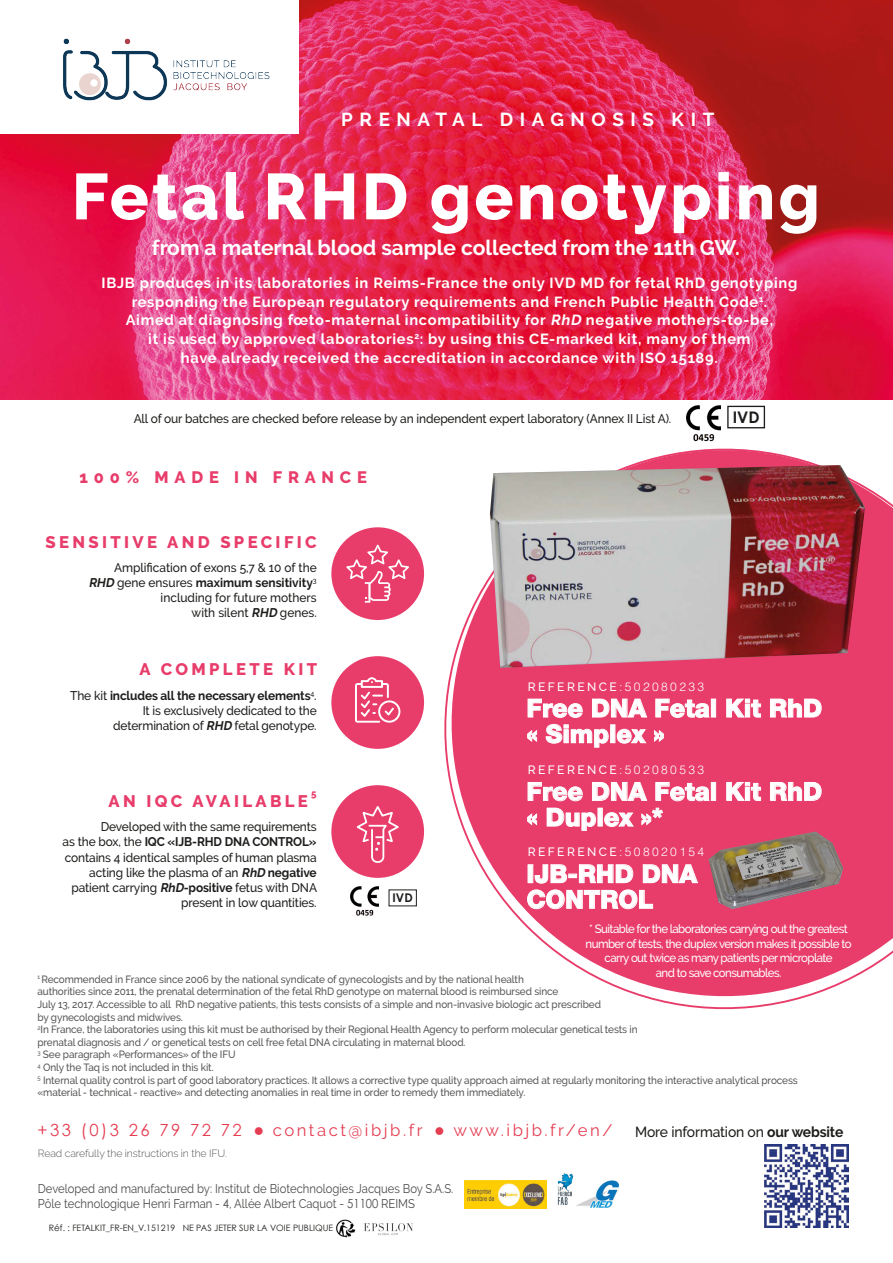
<style>
.page{position:relative;width:893px;height:1263px;background:#fff}
.page>*{position:absolute;margin:0;border:0;box-sizing:border-box;transform-origin:0 0}
.t1{font:800 64.8px "Raleway";letter-spacing:.05em;color:#fff}
.t2{font:800 25.2px/25.7px "Helvetica Neue LT Std";color:#fff}
.t3{font:700 21px "Raleway";color:#fff}
.t4{font:700 18.75px "Raleway";letter-spacing:.35em;color:#fff}
.t5{font:16.65px "Raleway";letter-spacing:.15em;color:#e53d52}
.t6{font:800 16.65px "Raleway";letter-spacing:.2em;color:#e83c6a}
.t7{font:800 16.5px "Raleway";letter-spacing:.35em;color:#e83c6a}
.t8{font:700 16.05px "Century Gothic";color:#1d1d1b}
.t9{font:700 14.55px/18.8px "Raleway";letter-spacing:.05em;color:#fff;text-align:center}
.t10{font:500 14.55px "Raleway";letter-spacing:-.01em;color:#1d1d1b;scale:.95 1}
.t11{font:500 12.6px/15px "Raleway";letter-spacing:-.01em;color:#1d1d1b;text-align:right;scale:.95 1}
.t12{font:12.6px/15px "Raleway";color:#4a4a49;scale:.9 1}
.t13{font:500 12px/14.4px "Raleway";letter-spacing:-.05em;color:#fff;text-align:center;scale:.95 1}
.t14{font:300 12px "Helvetica";letter-spacing:.2em;color:#fff}
.t15{font:700 12px "Century Gothic";color:#1d1d1b}
.t16{font:500 10.5px/12.6px "Raleway";letter-spacing:-.01em;color:#575756;scale:.95 1}
.t17{font:300 10.5px "Raleway";letter-spacing:-.01em;color:#575756}
.t18{font:800 9.75px "Raleway";color:#e83c6a}
.t19{font:8.7px "Century Gothic";color:#1d1d1b}
.s1{font-style:italic}
.s2{font-weight:700;color:#fff}
.s3{font-weight:700;font-style:italic}
.s4{font-weight:700}
.s5{font-family:"Raleway";font-weight:500}
.s6{font-family:"Century Gothic"}
.s7{font-weight:700;font-size:37.05px}
</style>
<div class="page">
<img style="left:765px;top:1145px;width:83px;height:83px">
<img style="left:0;top:0;width:893px;height:400px">
<div style="left:0;top:0;width:299px;height:134px;background:#fff"></div>
<img style="left:63px;top:38px;width:207px;height:63px">
<img style="left:465px;top:1181px;width:82px;height:27px">
<img style="left:557px;top:1173px;width:17px;height:32px">
<img style="left:576px;top:1180px;width:42px;height:27px">
<img style="left:364px;top:1224px;width:49px;height:12px">
<img style="left:336px;top:1219px;width:19px;height:19px">
<svg style="left:444px;top:423px;width:449px;height:587px;fill:#e83c6a"></svg>
<div style="left:727px;top:406px;width:38px;height:22px;border:1px solid #1d1d1b"></div>
<div style="left:331px;top:527px;width:93px;height:93px;background:#e83c6a;border-radius:50%"></div>
<div style="left:331px;top:656px;width:93px;height:93px;background:#e83c6a;border-radius:50%"></div>
<div style="left:331px;top:785px;width:93px;height:93px;background:#e83c6a;border-radius:50%"></div>
<img style="left:490px;top:465px;width:375px;height:203px">
<svg style="left:527px;top:698px;width:56px;height:20px"></svg>
<svg style="left:592px;top:698px;width:55px;height:20px"></svg>
<svg style="left:655px;top:698px;width:55px;height:20px"></svg>
<div style="left:711px;top:699px;width:5px;height:18px;border:1px solid #fff"></div>
<svg style="left:726px;top:698px;width:35px;height:20px"></svg>
<svg style="left:770px;top:698px;width:52px;height:20px"></svg>
<svg style="left:527px;top:730px;width:10px;height:12px"></svg>
<svg style="left:545px;top:724px;width:64px;height:24px;background:#ec668a"></svg>
<svg style="left:617px;top:728px;width:29px;height:16px"></svg>
<svg style="left:654px;top:730px;width:10px;height:12px"></svg>
<div style="left:711px;top:782px;width:5px;height:18px;border:1px solid #fff"></div>
<svg style="left:726px;top:782px;width:35px;height:19px"></svg>
<svg style="left:770px;top:782px;width:52px;height:19px"></svg>
<svg style="left:527px;top:782px;width:183px;height:49px;background:#eb5b81"></svg>
<svg style="left:527px;top:864px;width:171px;height:45px;background:#eb5f84"></svg>
<img style="left:709px;top:831px;width:134px;height:78px">
<svg style="left:346px;top:544px;width:63px;height:59px"></svg>
<svg style="left:356px;top:806px;width:43px;height:57px"></svg>
<svg style="left:355px;top:677px;width:45px;height:46px"></svg>
<img style="left:351px;top:886px;width:28px;height:30px">
<img style="left:686px;top:405px;width:34px;height:38px">
<h3 class="t4" style="left:341px;top:108px;width:375px">PRENATAL DIAGNOSIS KIT</h3>
<h1 class="t1" style="left:72px;top:160px;width:750px">Fetal RHD genotyping</h1>
<h3 class="t3" style="left:152px;top:236px;width:589px">from a maternal blood sample collected from the 11th GW.</h3>
<p class="t9" style="left:101px;top:273px;width:697px">IBJB produces in its laboratories in Reims-France the only IVD MD for fetal RhD genotyping responding the European regulatory requirements and French Public Health Code<sup>1</sup>.<br>Aimed at diagnosing fœto-maternal incompatibility for <span class="s1">RhD</span> negative mothers-to-be,<br>it is used by approved laboratories<sup>2</sup>: by using this CE-marked kit, many of them<br>have already received the accreditation in accordance with ISO 15189.</p>
<p class="t11" style="left:134px;top:411px;width:567px">All of our batches are checked before release by an independent expert laboratory (Annex II List A).</p>
<h3 class="t8" style="left:733px;top:407px;width:28px">IVD</h3>
<h3 class="t7" style="left:80px;top:468px;width:304px">100% MADE IN FRANCE<span class="s2">L</span></h3>
<h3 class="t6" style="left:45px;top:532px;width:273px">SENSITIVE AND SPECIFIC</h3>
<p class="t11" style="left:89px;top:560px;width:242px">Amplification of exons 5,7 &amp; 10 of the<br><span class="s3">RHD</span> gene ensures <span class="s4">maximum sensitivity</span><sup>3 </sup>including for future mothers<br>with silent <span class="s3">RHD</span> genes.</p>
<h3 class="t6" style="left:139px;top:660px;width:179px">A COMPLETE KIT</h3>
<p class="t11" style="left:70px;top:688px;width:261px">The kit <span class="s4">includes all the necessary elements</span><sup>4</sup>.<br>It is exclusively dedicated to the determination of <span class="s3">RHD</span> fetal genotype.</p>
<p class="t18" style="left:311px;top:788px;width:7px">5</p>
<p class="t11" style="left:63px;top:819px;width:269px">Developed with the same requirements<br>as the box, the <span class="s4">IQC «IJB-RHD DNA CONTROL» </span>contains 4 identical samples of human plasma acting like the plasma of an <span class="s3">RhD</span> <span class="s4">negative </span>patient carrying <span class="s3">RhD</span><span class="s4">-positive</span> fetus with DNA present in low quantities.</p>
<h3 class="t6" style="left:109px;top:792px;width:201px">AN IQC AVAILABLE</h3>
<p class="t15" style="left:393px;top:890px;width:22px">IVD</p>
<p class="t14" style="left:528px;top:679px;width:178px"><span class="s5">REFERENCE</span>:502080233</p>
<h2 class="t2" style="left:527px;top:695px;width:297px">Free DNA Fetal Kit RhD « Simplex »</h2>
<p class="t14" style="left:528px;top:762px;width:178px"><span class="s5">REFERENCE</span>:502080533</p>
<h2 class="t2" style="left:527px;top:779px;width:297px">Free DNA Fetal Kit RhD « Duplex »*</h2>
<p class="t14" style="left:528px;top:844px;width:178px"><span class="s5">REFERENCE</span>:508020154</p>
<h2 class="t2" style="left:527px;top:861px;width:172px">IJB-RHD DNA<br>CONTROL</h2>
<p class="t13" style="left:586px;top:922px;width:282px">* Suitable for the laboratories carrying out the greatest number of tests, the duplex version makes it possible to carry out twice as many patients per microplate<br>and to save consumables.</p>
<p class="t16" style="left:37px;top:973px;width:802px"><sup>1</sup> Recommended in France since 2006 by the national syndicate of gynecologists and by the national health<br>authorities since 2011, the prenatal determination of the fetal RhD genotype on maternal blood is reimbursed since<br>July 13, 2017. Accessible to all RhD negative patients, this tests consists of a simple and non-invasive biologic act prescribed<br>by gynecologists and midwives.<br><sup>2</sup>In France, the laboratories using this kit must be authorised by their Regional Health Agency to perform molecular genetical tests in<br>prenatal diagnosis and / or genetical tests on cell free fetal DNA circulating in maternal blood.<br><sup>3</sup> See paragraph «Performances» of the IFU<br><sup>4</sup> Only the Taq is not included in this kit.<br><sup>5</sup> Internal quality control is part of good laboratory practices. It allows a corrective type quality approach aimed at regularly monitoring the interactive analytical process «material - technical - reactive» and detecting anomalies in real time in order to remedy them immediately.</p>
<h3 class="t5" style="left:37px;top:1120px;width:577px"><span class="s6">+33 (0)3 26 79 72 72</span> <span class="s7">•</span> contact@ibjb.fr <span class="s7">•</span> www.ibjb.fr/en/</h3>
<p class="t17" style="left:38px;top:1148px;width:191px">Read carefully the instructions in the IFU.</p>
<p class="t12" style="left:38px;top:1181px;width:463px">Developed and manufactured by: Institut de Biotechnologies Jacques Boy S.A.S.<br>Pôle technologique Henri Farman - <span class="s6">4</span>, Allée Albert Caquot - <span class="s6">51100</span> REIMS</p>
<p class="t19" style="left:49px;top:1222px;width:286px">Réf. : FETALKIT_FR-EN_V.151219 NE PAS JETER SUR LA VOIE PUBLIQUE</p>
<h3 class="t10" style="left:635px;top:1124px;width:221px">More information on <span class="s4">our website</span></h3>
</div>
